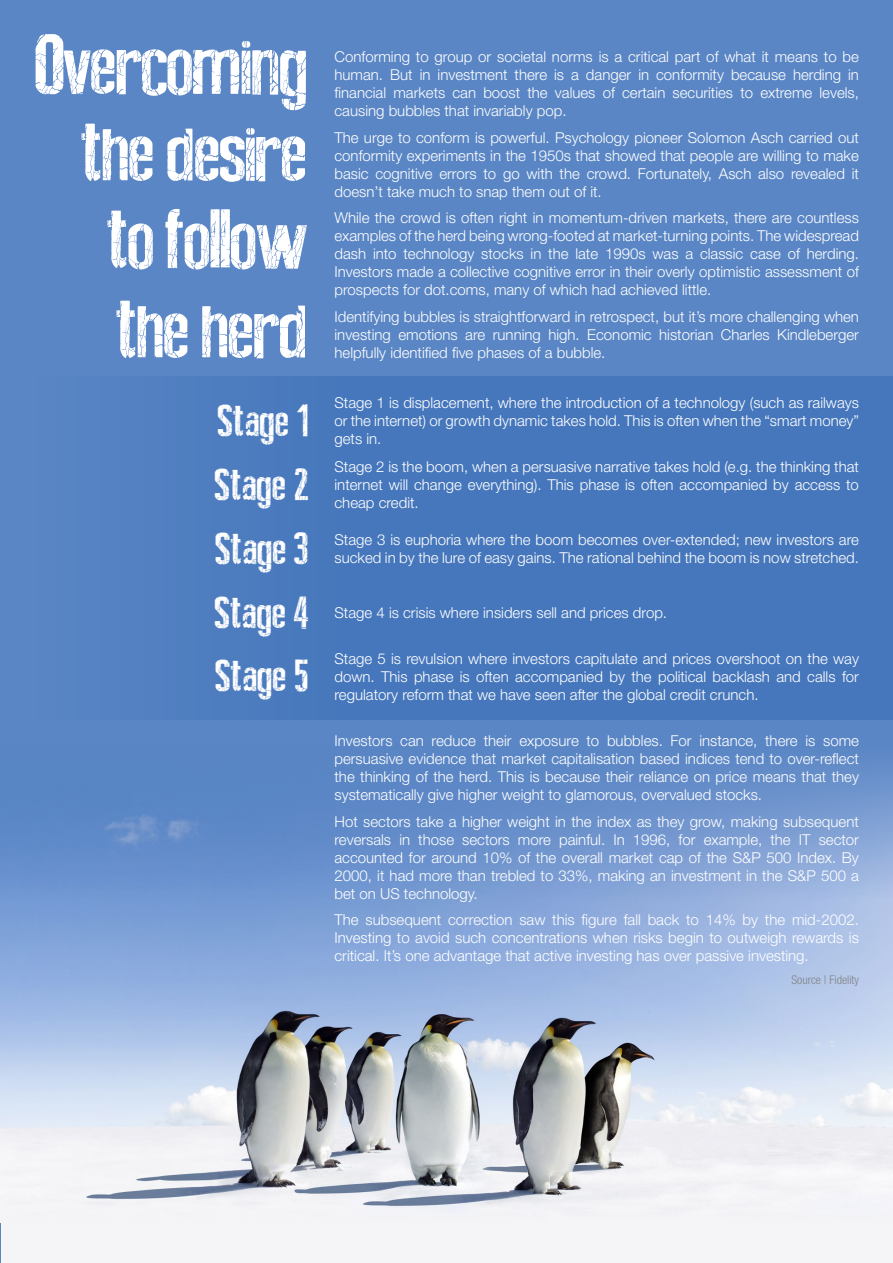
<style>
.page{position:relative;width:893px;height:1263px;background:#5a86c5}
.page>*{position:absolute;margin:0;border:0;box-sizing:border-box;transform-origin:0 0}
.t1{font:85.5px/88.1px "Broken Type";letter-spacing:-.02em;color:#fff;text-align:right}
.t2{font:45px "Broken Type";color:#fff}
.t3{font:300 15px/18px "Helvetica Neue";color:#fff;text-align:justify}
.t4{font:300 condensed 12px "Helvetica Neue";color:#808285}
</style>
<div class="page">
<div style="left:34px;top:377px;width:859px;height:343px;background:linear-gradient(to right,#5280c1,#4174ba)"></div>
<img style="left:0;top:766px;width:893px;height:456px">
<div style="left:1px;top:1205px;width:892px;height:58px;background:#f5f5f7"></div>
<p class="t1" style="left:34px;top:23px;width:275px">Overcoming the desire to follow the herd</p>
<p class="t3" style="left:334px;top:48px;width:526px">Conforming to group or societal norms is a critical part of what it means to be human. But in investment there is a danger in conformity because herding in financial markets can boost the values of certain securities to extreme levels, causing bubbles that invariably pop.</p>
<p class="t3" style="left:334px;top:128px;width:526px">The urge to conform is powerful. Psychology pioneer Solomon Asch carried out conformity experiments in the 1950s that showed that people are willing to make basic cognitive errors to go with the crowd. Fortunately, Asch also revealed it doesn’t take much to snap them out of it.</p>
<p class="t3" style="left:334px;top:209px;width:526px">While the crowd is often right in momentum-driven markets, there are countless examples of the herd being wrong-footed at market-turning points. The widespread dash into technology stocks in the late 1990s was a classic case of herding.<br>Investors made a collective cognitive error in their overly optimistic assessment of prospects for dot.coms, many of which had achieved little.</p>
<p class="t3" style="left:334px;top:307px;width:526px">Identifying bubbles is straightforward in retrospect, but it’s more challenging when investing emotions are running high. Economic historian Charles Kindleberger helpfully identified five phases of a bubble.</p>
<p class="t2" style="left:217px;top:399px;width:93px">Stage 1</p>
<p class="t3" style="left:334px;top:394px;width:526px">Stage 1 is displacement, where the introduction of a technology (such as railways or the internet) or growth dynamic takes hold. This is often when the “smart money” gets in.</p>
<p class="t2" style="left:214px;top:463px;width:96px">Stage 2</p>
<p class="t3" style="left:334px;top:458px;width:526px">Stage 2 is the boom, when a persuasive narrative takes hold (e.g. the thinking that internet will change everything). This phase is often accompanied by access to cheap credit.</p>
<p class="t2" style="left:215px;top:527px;width:96px">Stage 3</p>
<p class="t3" style="left:334px;top:530px;width:526px">Stage 3 is euphoria where the boom becomes over-extended; new investors are sucked in by the lure of easy gains. The rational behind the boom is now stretched.</p>
<p class="t2" style="left:214px;top:590px;width:96px">Stage 4</p>
<p class="t3" style="left:334px;top:603px;width:334px">Stage 4 is crisis where insiders sell and prices drop.</p>
<p class="t2" style="left:215px;top:654px;width:96px">Stage 5</p>
<p class="t3" style="left:334px;top:649px;width:526px">Stage 5 is revulsion where investors capitulate and prices overshoot on the way down. This phase is often accompanied by the political backlash and calls for regulatory reform that we have seen after the global credit crunch.</p>
<p class="t3" style="left:334px;top:732px;width:526px">Investors can reduce their exposure to bubbles. For instance, there is some persuasive evidence that market capitalisation based indices tend to over-reflect the thinking of the herd. This is because their reliance on price means that they systematically give higher weight to glamorous, overvalued stocks.</p>
<p class="t3" style="left:334px;top:812px;width:526px">Hot sectors take a higher weight in the index as they grow, making subsequent reversals in those sectors more painful. In 1996, for example, the IT sector accounted for around 10% of the overall market cap of the S&amp;P 500 Index. By 2000, it had more than trebled to 33%, making an investment in the S&amp;P 500 a bet on US technology.</p>
<p class="t3" style="left:334px;top:911px;width:526px">The subsequent correction saw this figure fall back to 14% by the mid-2002.<br>Investing to avoid such concentrations when risks begin to outweigh rewards is critical. It’s one advantage that active investing has over passive investing.</p>
<p class="t4" style="left:791px;top:973px;width:69px">Source | Fidelity</p>
</div>
